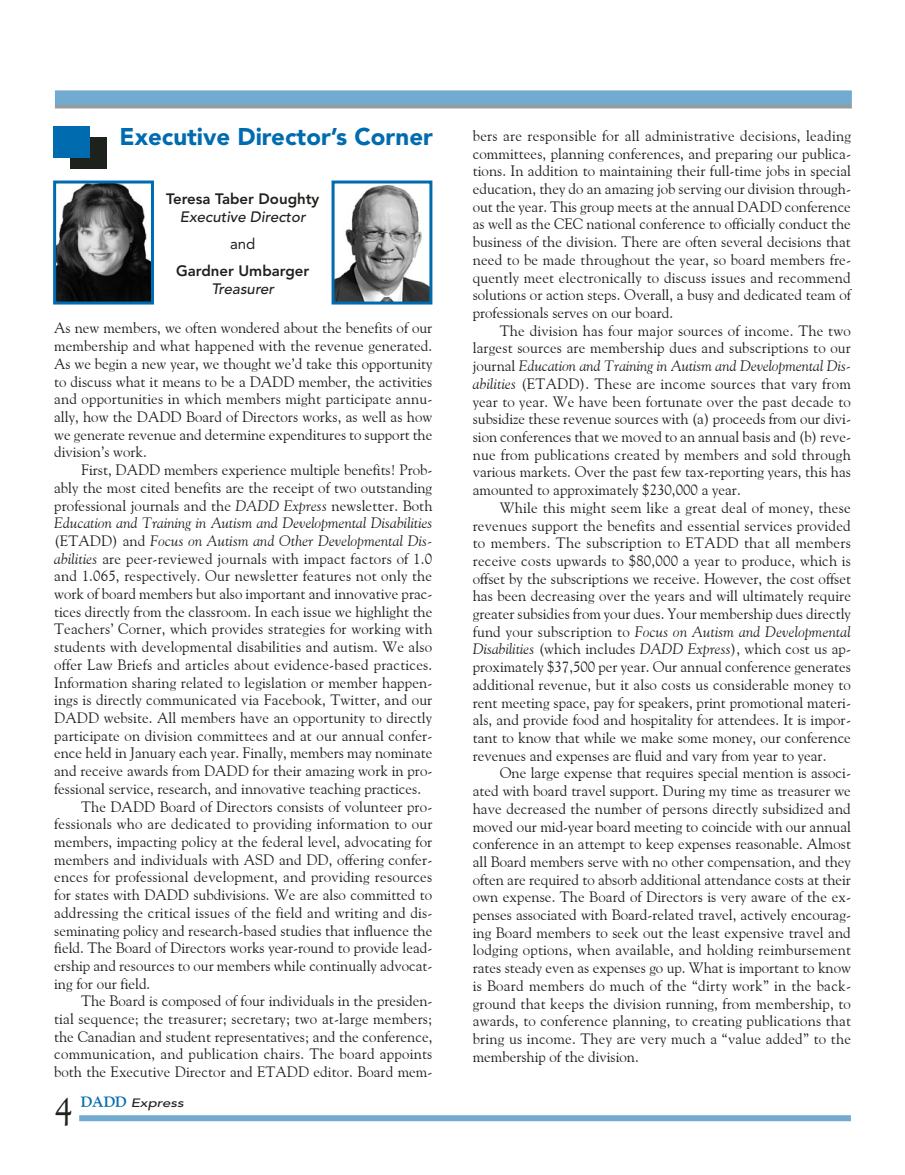
<style>
.page{position:relative;width:905px;height:1175px;background:#fff}
.page>*{position:absolute;margin:0;border:0;box-sizing:border-box;transform-origin:0 0}
.t1{font:36px "Goudy Old Style BT";color:#1e221d}
.Heading_1{font:900 24px "Avenir";color:#006caf}
.Body_Text{font:15px/17.7px "Goudy Old Style BT";color:#1e221d;text-align:justify}
.Body_after_Head{font:15px/17.7px "Goudy Old Style BT";color:#1e221d;text-align:justify}
.Byline{font:800 15px "Avenir";color:#1e221d}
.BylineAffiliation{font:italic 500 15px "Avenir";color:#1e221d}
.BylineAffiliation-2{font:15px "Avenir";color:#1e221d}
.t2{font:italic 500 12px "Avenir";color:#1e221d;scale:1.25 1}
.s1{font-style:italic}
.s2{font-family:"Goudy Old Style BT";font-weight:700;font-style:normal;font-size:15px;color:#006caf}
</style>
<div class="page">
<div style="left:79px;top:1115px;width:772px;height:6px;background:#73abd0"></div>
<hr style="left:55px;top:104px;width:796px;height:4px;background:#949c9d">
<div style="left:55px;top:90px;width:796px;height:15px;background:#73abd0"></div>
<div style="left:70px;top:137px;width:36px;height:31px;background:#1e221d"></div>
<div style="left:53px;top:126px;width:36px;height:32px;background:#006caf"></div>
<img style="left:57px;top:184px;width:93px;height:116px">
<div style="left:53px;top:180px;width:101px;height:124px;border:3px solid #006caf"></div>
<img style="left:335px;top:185px;width:93px;height:115px">
<div style="left:331px;top:180px;width:101px;height:124px;border:3px solid #006caf"></div>
<p class="Heading_1" style="left:119px;top:122px;width:315px">Executive Director’s Corner</p>
<p class="Byline" style="left:166px;top:190px;width:155px">Teresa Taber Doughty</p>
<p class="BylineAffiliation" style="left:180px;top:208px;width:127px">Executive Director</p>
<p class="BylineAffiliation-2" style="left:230px;top:235px;width:27px">and</p>
<p class="Byline" style="left:176px;top:262px;width:135px">Gardner Umbarger</p>
<p class="BylineAffiliation" style="left:211px;top:280px;width:64px">Treasurer</p>
<p class="Body_after_Head" style="left:54px;top:319px;width:379px">As new members, we often wondered about the benefits of our membership and what happened with the revenue generated.<br>As we begin a new year, we thought we’d take this opportunity to discuss what it means to be a DADD member, the activities and opportunities in which members might participate annu&shy;ally, how the DADD Board of Directors works, as well as how we generate revenue and determine expenditures to support the division’s work.</p>
<p class="Body_Text" style="left:54px;top:461px;width:380px;text-indent:27px">First, DADD members experience multiple benefits! Prob&shy;ably the most cited benefits are the receipt of two outstanding professional journals and the <span class="s1">DADD Express</span> newsletter. Both <span class="s1">Education and Training in Autism and Developmental Disabilities </span>(ETADD) and <span class="s1">Focus on Autism and Other Developmental Dis&shy;abilities</span> are peer-reviewed journals with impact factors of 1.0 and 1.065, respectively. Our newsletter features not only the work of board members but also important and innovative prac&shy;tices directly from the classroom. In each issue we highlight the Teachers’ Corner, which provides strategies for working with students with developmental disabilities and autism. We also offer Law Briefs and articles about evidence-based practices.<br>Information sharing related to legislation or member happen&shy;ings is directly communicated via Facebook, Twitter, and our DADD website. All members have an opportunity to directly participate on division committees and at our annual confer&shy;ence held in January each year. Finally, members may nominate and receive awards from DADD for their amazing work in pro&shy;fessional service, research, and innovative teaching practices.</p>
<p class="Body_Text" style="left:54px;top:797px;width:380px;text-indent:27px">The DADD Board of Directors consists of volunteer pro&shy;fessionals who are dedicated to providing information to our members, impacting policy at the federal level, advocating for members and individuals with ASD and DD, offering confer&shy;ences for professional development, and providing resources for states with DADD subdivisions. We are also committed to addressing the critical issues of the field and writing and dis&shy;seminating policy and research-based studies that influence the field. The Board of Directors works year-round to provide lead&shy;ership and resources to our members while continually advocat&shy;ing for our field.</p>
<p class="Body_Text" style="left:54px;top:992px;width:380px;text-indent:27px">The Board is composed of four individuals in the presiden&shy;tial sequence; the treasurer; secretary; two at-large members; the Canadian and student representatives; and the conference, communication, and publication chairs. The board appoints both the Executive Director and ETADD editor. Board mem-</p>
<h1 class="t1" style="left:55px;top:1088px;width:19px">4</h1>
<p class="t2" style="left:81px;top:1095px;width:84px"><span class="s2">DADD</span> Express</p>
<p class="Body_Text" style="left:472px;top:127px;width:380px">bers are responsible for all administrative decisions, leading committees, planning conferences, and preparing our publica&shy;tions. In addition to maintaining their full-time jobs in special education, they do an amazing job serving our division through&shy;out the year. This group meets at the annual DADD conference as well as the CEC national conference to officially conduct the business of the division. There are often several decisions that need to be made throughout the year, so board members fre&shy;quently meet electronically to discuss issues and recommend solutions or action steps. Overall, a busy and dedicated team of professionals serves on our board.</p>
<p class="Body_Text" style="left:472px;top:321px;width:380px;text-indent:27px">The division has four major sources of income. The two largest sources are membership dues and subscriptions to our journal <span class="s1">Education and Training in Autism and Developmental Dis&shy;abilities</span> (ETADD). These are income sources that vary from year to year. We have been fortunate over the past decade to subsidize these revenue sources with (a) proceeds from our divi&shy;sion conferences that we moved to an annual basis and (b) reve&shy;nue from publications created by members and sold through various markets. Over the past few tax-reporting years, this has amounted to approximately $230,000 a year.</p>
<p class="Body_Text" style="left:472px;top:498px;width:380px;text-indent:27px">While this might seem like a great deal of money, these revenues support the benefits and essential services provided to members. The subscription to ETADD that all members receive costs upwards to $80,000 a year to produce, which is offset by the subscriptions we receive. However, the cost offset has been decreasing over the years and will ultimately require greater subsidies from your dues. Your membership dues directly fund your subscription to <span class="s1">Focus on Autism and Developmental Disabilities</span> (which includes <span class="s1">DADD Express</span>), which cost us ap&shy;proximately $37,500 per year. Our annual conference generates additional revenue, but it also costs us considerable money to rent meeting space, pay for speakers, print promotional materi&shy;als, and provide food and hospitality for attendees. It is impor&shy;tant to know that while we make some money, our conference revenues and expenses are fluid and vary from year to year.</p>
<p class="Body_Text" style="left:472px;top:764px;width:380px;text-indent:27px">One large expense that requires special mention is associ&shy;ated with board travel support. During my time as treasurer we have decreased the number of persons directly subsidized and moved our mid-year board meeting to coincide with our annual conference in an attempt to keep expenses reasonable. Almost all Board members serve with no other compensation, and they often are required to absorb additional attendance costs at their own expense. The Board of Directors is very aware of the ex&shy;penses associated with Board-related travel, actively encourag&shy;ing Board members to seek out the least expensive travel and lodging options, when available, and holding reimbursement rates steady even as expenses go up. What is important to know is Board members do much of the “dirty work” in the back&shy;ground that keeps the division running, from membership, to awards, to conference planning, to creating publications that bring us income. They are very much a “value added” to the membership of the division.</p>
</div>
